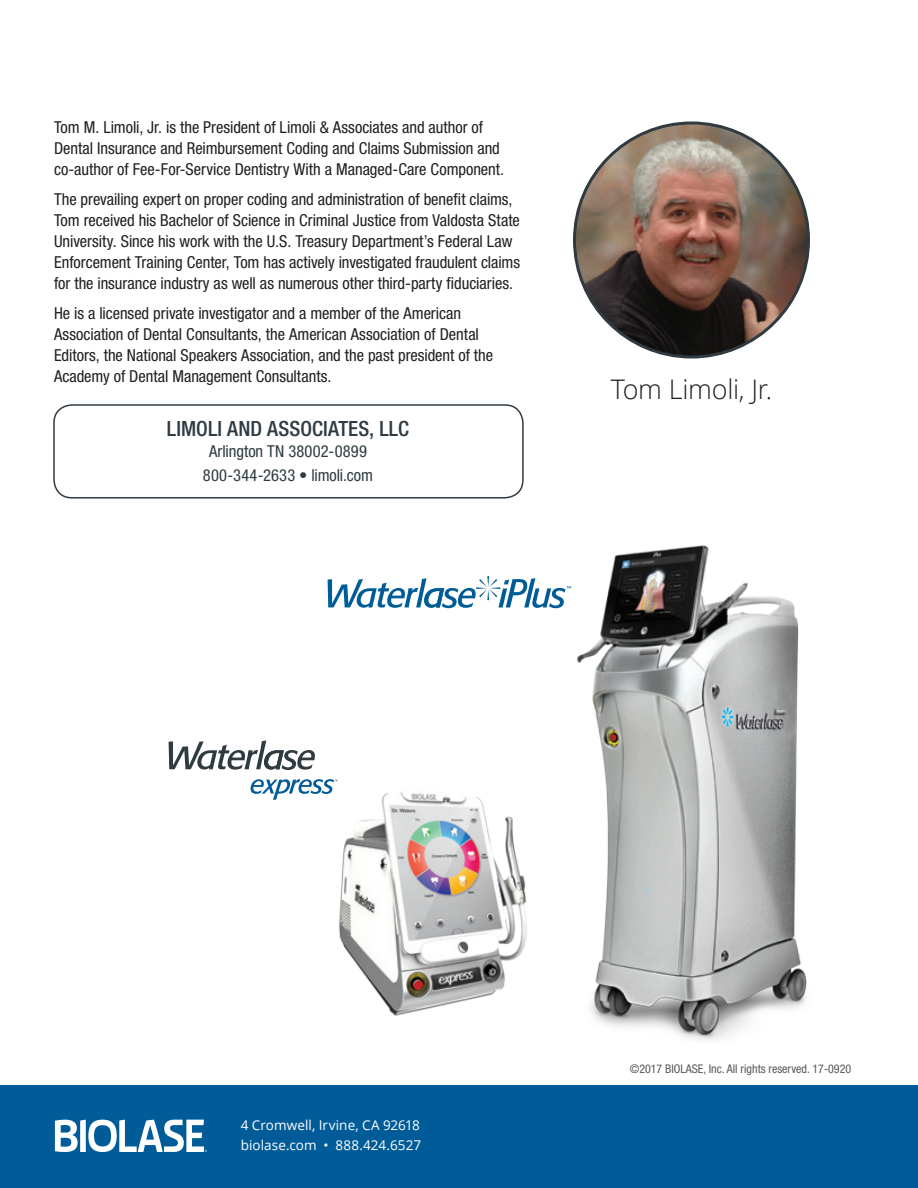
<style>
.page{position:relative;width:918px;height:1188px;background:#fff}
.page>*{position:absolute;margin:0;border:0;box-sizing:border-box;transform-origin:0 0}
.t1{font:300 27px "Open Sans";letter-spacing:-.01em;color:#231f20}
.t2{font:500 condensed 21px "Helvetica Neue LT Std";letter-spacing:.005em;color:#2f3b41}
.t3{font:condensed 16.5px/21px "Helvetica Neue LT Std";letter-spacing:-.005em;color:#231f20}
.t4{font:condensed 16.5px/24px "Helvetica Neue LT Std";letter-spacing:.01em;color:#2f3b41;text-align:center}
.t5{font:13.5px/20.2px "Open Sans";letter-spacing:.005em;color:#fff}
.t6{font:condensed 12px "Helvetica Neue LT Std";color:#57585a}
</style>
<div class="page">
<div style="left:0;top:1085px;width:918px;height:103px;background:#005c98"></div>
<img style="left:574px;top:123px;width:234px;height:234px;border-radius:117px">
<svg style="left:55px;top:1120px;width:152px;height:32px"></svg>
<div style="left:53px;top:404px;width:471px;height:95px;border:2px solid #2f3b41;border-radius:18px"></div>
<img style="left:571px;top:545px;width:236px;height:495px">
<img style="left:337px;top:779px;width:190px;height:237px">
<svg style="left:328px;top:576px;width:243px;height:32px"></svg>
<svg style="left:169px;top:740px;width:146px;height:30px"></svg>
<svg style="left:250px;top:779px;width:87px;height:21px"></svg>
<p class="t3" style="left:54px;top:117px;width:452px">Tom M. Limoli, Jr. is the President of Limoli &amp; Associates and author of<br>Dental Insurance and Reimbursement Coding and Claims Submission and co-author of Fee-For-Service Dentistry With a Managed-Care Component.</p>
<p class="t3" style="left:54px;top:189px;width:468px">The prevailing expert on proper coding and administration of benefit claims, Tom received his Bachelor of Science in Criminal Justice from Valdosta State University. Since his work with the U.S. Treasury Department’s Federal Law Enforcement Training Center, Tom has actively investigated fraudulent claims for the insurance industry as well as numerous other third-party fiduciaries.</p>
<p class="t3" style="left:54px;top:303px;width:441px">He is a licensed private investigator and a member of the American Association of Dental Consultants, the American Association of Dental Editors, the National Speakers Association, and the past president of the Academy of Dental Management Consultants.</p>
<p class="t2" style="left:167px;top:416px;width:244px">LIMOLI AND ASSOCIATES, LLC</p>
<p class="t4" style="left:203px;top:439px;width:172px">Arlington TN 38002-0899<br>800-344-2633 • limoli.com</p>
<h1 class="t1" style="left:611px;top:370px;width:163px">Tom Limoli, Jr.</h1>
<p class="t5" style="left:241px;top:1114px;width:182px">4 Cromwell, Irvine, CA 92618 biolase.com • 888.424.6527</p>
<p class="t6" style="left:630px;top:1062px;width:223px">©2017 BIOLASE, Inc. All rights reserved. 17-0920</p>
</div>
